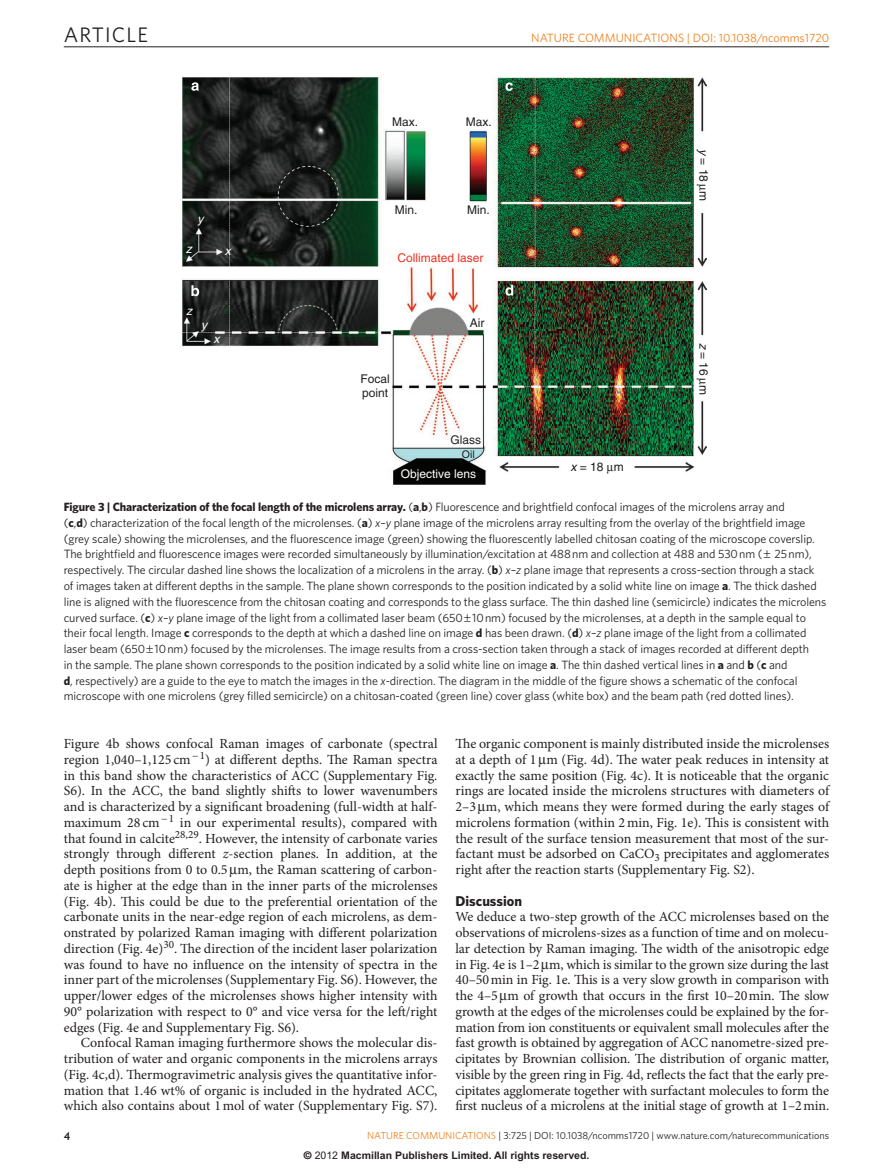
<style>
.page{position:relative;width:893px;height:1174px;background:#fff}
.page>*{position:absolute;margin:0;border:0;box-sizing:border-box;transform-origin:0 0}
.t1{font:21px "Whitney";letter-spacing:.05em;color:#231f20}
.pSec1ttl{font:700 14.25px "Whitney";color:#231f20}
.pSec2ttl{font:13.95px/15.8px "Minion Pro";color:#231f20;text-align:justify}
.pPara{font:13.95px/15.8px "Minion Pro";color:#231f20;text-align:justify}
.pFirstpara{font:13.95px/15.8px "Minion Pro";letter-spacing:-.005em;color:#231f20;text-align:justify}
.pFigureCaption{font:12px/15.8px "Whitney";letter-spacing:-.005em;color:#231f20}
.t2{font:12px/14.4px "Helvetica";color:#231f20}
.t3{font:12px "Whitney";color:#f1801f}
.t4{font:12px "Helvetica";color:#eb3123}
.t5{font:12px "Helvetica";color:#fff}
.t6{font:italic 12px "Helvetica";color:#fff}
.t7{font:700 10.5px "Arial";color:#231f20}
.t8{font:10.5px "Helvetica";color:#231f20}
.t9{font:10.2px "Whitney";color:#231f20}
.t10{font:10.2px "Whitney";color:#f1801f}
.s1{font-style:italic}
.s2{font-weight:700}
.s3{color:#f1801f}
.s4{font-family:"Helvetica"}
.s5{font-weight:400}
</style>
<div class="page">
<hr style="left:64px;top:47px;width:765px;height:1px;background:#231f20">
<img style="left:183px;top:77px;width:524px;height:407px">
<svg style="left:191px;top:82px;width:8px;height:9px"></svg>
<svg style="left:191px;top:285px;width:8px;height:11px"></svg>
<svg style="left:505px;top:82px;width:8px;height:9px"></svg>
<svg style="left:505px;top:285px;width:8px;height:11px"></svg>
<svg style="left:607px;top:465px;width:7px;height:9px"></svg>
<svg style="left:697px;top:378px;width:8px;height:6px"></svg>
<svg style="left:697px;top:184px;width:8px;height:7px"></svg>
<h1 class="t1" style="left:64px;top:22px;width:86px">ARTICLE</h1>
<p class="t3" style="left:531px;top:31px;width:108px">nature communicati</p>
<p class="t3" style="left:661px;top:31px;width:170px">ons | DOI: 10.1038/ncomms1720</p>
<p class="t6" style="left:198px;top:212px;width:7px">y</p>
<p class="t6" style="left:186px;top:241px;width:7px">z</p>
<p class="t6" style="left:225px;top:244px;width:7px">x</p>
<p class="t6" style="left:186px;top:303px;width:7px">z</p>
<p class="t6" style="left:201px;top:317px;width:7px">y</p>
<p class="t6" style="left:213px;top:332px;width:7px">x</p>
<p class="t2" style="left:392px;top:115px;width:28px">Max.</p>
<p class="t2" style="left:395px;top:202px;width:24px">Min.</p>
<p class="t2" style="left:466px;top:115px;width:28px">Max.</p>
<p class="t2" style="left:467px;top:202px;width:24px">Min.</p>
<p class="t4" style="left:397px;top:251px;width:88px">Collimated laser</p>
<p class="t2" style="left:470px;top:315px;width:16px">Air</p>
<p class="t2" style="left:360px;top:371px;width:31px">Focal point</p>
<p class="t2" style="left:450px;top:433px;width:32px">Glass</p>
<p class="t8" style="left:462px;top:448px;width:14px">Oil</p>
<p class="t5" style="left:401px;top:466px;width:77px">Objective lens</p>
<p class="t2" style="left:571px;top:459px;width:55px"><span class="s1">x</span> = 18 m</p>
<p class="t2" style="left:711px;top:149px;width:53px;rotate:90deg"><span class="s1">y</span> = 18 m</p>
<p class="t2" style="left:711px;top:342px;width:53px;rotate:90deg"><span class="s1">z</span> = 16 m</p>
<p class="pFigureCaption" style="left:64px;top:499px;width:764px"><span class="s2">Figure 3 | Characterization of the focal length of the microlens array.</span> (<span class="s2">a</span>,<span class="s2">b</span>) Fluorescence and brightfield confocal images of the microlens array and<br>(<span class="s2">c</span>,<span class="s2">d</span>) characterization of the focal length of the microlenses. (<span class="s2">a</span>) <span class="s1">x</span>–<span class="s1">y</span> plane image of the microlens array resulting from the overlay of the brightfield image (grey scale) showing the microlenses, and the fluorescence image (green) showing the fluorescently labelled chitosan coating of the microscope coverslip.<br>The brightfield and fluorescence images were recorded simultaneously by illumination/excitation at 488nm and collection at 488 and 530nm ( 25nm), respectively. The circular dashed line shows the localization of a microlens in the array. (<span class="s2">b</span>) <span class="s1">x</span>–<span class="s1">z</span> plane image that represents a cross-section through a stack of images taken at different depths in the sample. The plane shown corresponds to the position indicated by a solid white line on image <span class="s2">a</span>. The thick dashed line is aligned with the fluorescence from the chitosan coating and corresponds to the glass surface. The thin dashed line (semicircle) indicates the microlens curved surface. (<span class="s2">c</span>) <span class="s1">x</span>–<span class="s1">y</span> plane image of the light from a collimated laser beam (650 10nm) focused by the microlenses, at a depth in the sample equal to their focal length. Image <span class="s2">c</span> corresponds to the depth at which a dashed line on image <span class="s2">d</span> has been drawn. (<span class="s2">d</span>) <span class="s1">x</span>–<span class="s1">z</span> plane image of the light from a collimated laser beam (650 10nm) focused by the microlenses. The image results from a cross-section taken through a stack of images recorded at different depth<br>in the sample. The plane shown corresponds to the position indicated by a solid white line on image <span class="s2">a</span>. The thin dashed vertical lines in <span class="s2">a</span> and <span class="s2">b</span> (<span class="s2">c</span> and<br><span class="s2">d</span>, respectively) are a guide to the eye to match the images in the <span class="s1">x</span>-direction. The diagram in the middle of the figure shows a schematic of the confocal microscope with one microlens (grey filled semicircle) on a chitosan-coated (green line) cover glass (white box) and the beam path (red dotted lines).</p>
<p class="pSec2ttl" style="left:64px;top:735px;width:375px">Figure 4b shows confocal Raman images of carbonate (spectral region 1,040–1,125 cm<sup>−1</sup>) at different depths. The Raman spectra in this band show the characteristics of ACC (Supplementary Fig.<br>S6). In the ACC, the band slightly shifts to lower wavenumbers and is characterized by a significant broadening (full-width at half&shy;maximum 28 cm<sup>−1</sup> in our experimental results), compared with that found in calcite<sup>28,29</sup>. However, the intensity of carbonate varies strongly through different <span class="s1">z</span>-section planes. In addition, at the depth positions from 0 to 0.5 m, the Raman scattering of carbon&shy;ate is higher at the edge than in the inner parts of the microlenses (Fig. 4b). This could be due to the preferential orientation of the carbonate units in the near-edge region of each microlens, as dem&shy;onstrated by polarized Raman imaging with different polarization direction (Fig. 4e)<sup>30</sup>. The direction of the incident laser polarization was found to have no influence on the intensity of spectra in the inner part of the microlenses (Supplementary Fig. S6). However, the upper/lower edges of the microlenses shows higher intensity with 90° polarization with respect to 0° and vice versa for the left/right edges (Fig. 4e and Supplementary Fig. S6).</p>
<p class="pPara" style="left:64px;top:1035px;width:375px;text-indent:17px">Confocal Raman imaging furthermore shows the molecular dis&shy;tribution of water and organic components in the microlens arrays (Fig. 4c,d). Thermogravimetric analysis gives the quantitative infor&shy;mation that 1.46 wt% of organic is included in the hydrated ACC, which also contains about 1mol of water (Supplementary Fig. S7).</p>
<p class="pPara" style="left:455px;top:735px;width:375px">The organic component is mainly distributed inside the microlenses at a depth of 1 m (Fig. 4d). The water peak reduces in intensity at exactly the same position (Fig. 4c). It is noticeable that the organic rings are located inside the microlens structures with diameters of 2–3 m, which means they were formed during the early stages of microlens formation (within 2min, Fig. 1e). This is consistent with the result of the surface tension measurement that most of the sur&shy;factant must be adsorbed on CaCO<sub>3</sub> precipitates and agglomerates right after the reaction starts (Supplementary Fig. S2).</p>
<p class="pSec1ttl" style="left:455px;top:892px;width:68px">Discussion</p>
<p class="pFirstpara" style="left:455px;top:909px;width:375px">We deduce a two-step growth of the ACC microlenses based on the observations of microlens-sizes as a function of time and on molecu&shy;lar detection by Raman imaging. The width of the anisotropic edge in Fig. 4e is 1–2 m, which is similar to the grown size during the last 40–50min in Fig. 1e. This is a very slow growth in comparison with the 4–5 m of growth that occurs in the first 10–20min. The slow growth at the edges of the microlenses could be explained by the for&shy;mation from ion constituents or equivalent small molecules after the fast growth is obtained by aggregation of ACC nanometre-sized pre&shy;cipitates by Brownian collision. The distribution of organic matter, visible by the green ring in Fig. 4d, reflects the fact that the early pre&shy;cipitates agglomerate together with surfactant molecules to form the first nucleus of a microlens at the initial stage of growth at 1–2min.</p>
<p class="t10" style="left:367px;top:1129px;width:91px">nature communicati</p>
<p class="t9" style="left:476px;top:1129px;width:354px"><span class="s3">ons</span> | 3:725 | DOI: 10.1038/ncomms1720 | www.nature.com/naturecommunications</p>
<p class="t7" style="left:304px;top:1149px;width:287px"><span class="s4">©</span> <span class="s5">2012</span> Macmillan Publishers Limited. All rights reserved.</p>
</div>
